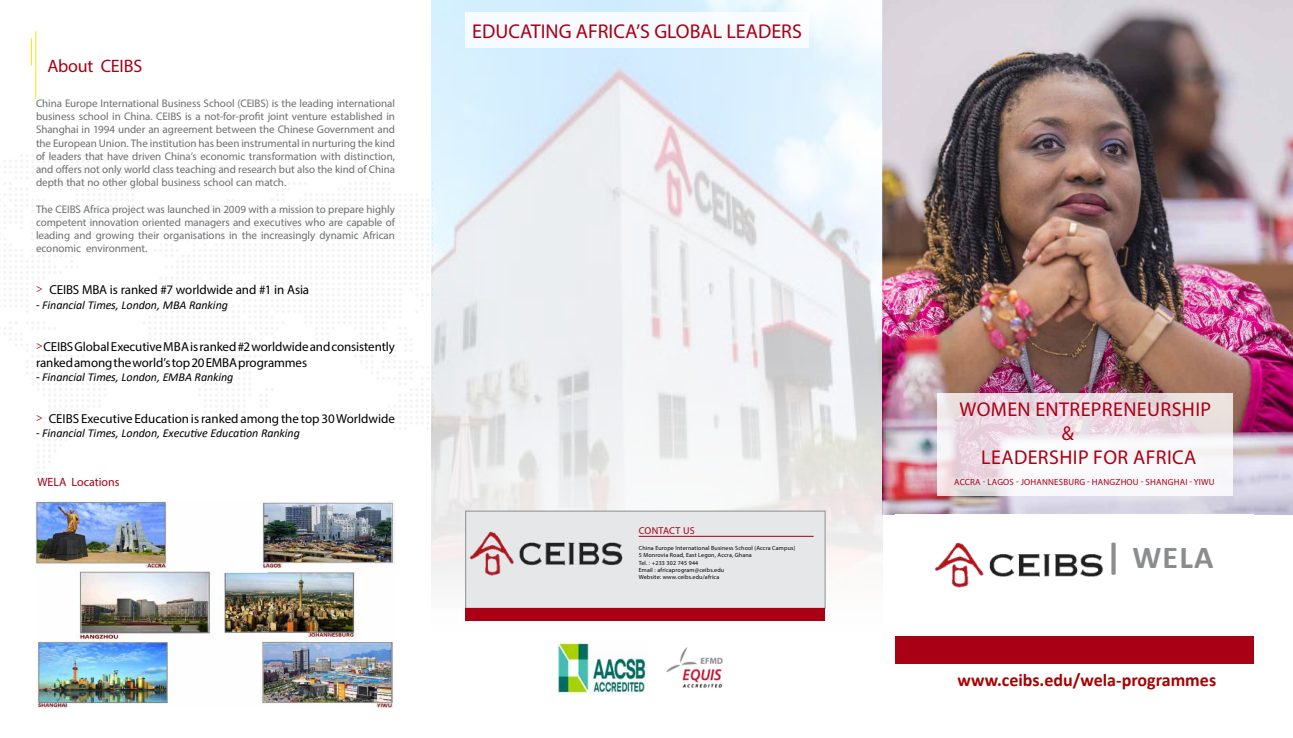
<style>
.page{position:relative;width:1293px;height:738px;background:#fff}
.page>*{position:absolute;margin:0;border:0;box-sizing:border-box;transform-origin:0 0}
.t1{font:700 32px "Calibri";color:#8a8c8e}
.t2{font:20px "Myriad Pro";letter-spacing:.02em;color:#a90015}
.t3{font:20px "Myriad Pro";color:#a90015}
.t4{font:700 18px "Calibri";color:#a90000}
.t5{font:18px "Myriad Pro";letter-spacing:-.01em;color:#a90015}
.t6{font:13px/15.6px "Myriad Pro";letter-spacing:-.005em;color:#000}
.t7{font:italic 12px "Calibri";letter-spacing:-.005em;color:#000}
.t8{font:12px "Myriad Pro";color:#a20015}
.t9{font:11px/13.2px "Myriad Pro";letter-spacing:-.005em;color:#6d6e71;text-align:justify}
.t10{font:10px "Myriad Pro";letter-spacing:.025em;color:#a20015}
.t11{font:8.9px "Myriad Pro";letter-spacing:.02em;color:#a90015}
.t12{font:6px/7.2px "Myriad Pro";letter-spacing:.025em;color:#000}
.s1{font-family:"Myriad Pro";font-style:normal}
.s2{font-size:36px}
</style>
<div class="page">
<img style="left:883px;top:1px;width:409px;height:513px">
<img style="left:432px;top:1px;width:451px;height:606px">
<div style="left:466px;top:510px;width:359px;height:97px;background:#e6e7e8"></div>
<hr style="left:639px;top:535px;width:174px;height:1px;background:#a20015">
<div style="left:465px;top:510px;width:360px;height:98px;border:1px solid #8b8f91"></div>
<div style="left:465px;top:608px;width:360px;height:12px;background:#a90015"></div>
<hr style="left:35px;top:31px;width:1px;height:68px;background:#ffe600">
<svg style="left:31px;top:38px;width:1px;height:28px"></svg>
<svg style="left:0;top:148px;width:433px;height:330px"></svg>
<img style="left:469px;top:531px;width:154px;height:45px">
<img style="left:666px;top:647px;width:57px;height:41px">
<img style="left:35px;top:500px;width:358px;height:207px">
<div style="left:465px;top:13px;width:343px;height:35px;background:#f6fbfe"></div>
<img style="left:558px;top:641px;width:89px;height:52px">
<div style="left:895px;top:635px;width:359px;height:28px;background:#a90015"></div>
<svg style="left:937px;top:393px;width:296px;height:102px"></svg>
<img style="left:935px;top:542px;width:168px;height:46px">
<h3 class="t5" style="left:47px;top:55px;width:96px">About CEIBS</h3>
<p class="t9" style="left:36px;top:96px;width:360px">China Europe International Business School (CEIBS) is the leading international business school in China. CEIBS is a not-for-profit joint venture established in Shanghai in 1994 under an agreement between the Chinese Government and the European Union. The institution has been instrumental in nurturing the kind of leaders that have driven China’s economic transformation with distinction, and offers not only world class teaching and research but also the kind of China depth that no other global business school can match.</p>
<p class="t9" style="left:36px;top:202px;width:360px">The CEIBS Africa project was launched in 2009 with a mission to prepare highly competent innovation oriented managers and executives who are capable of leading and growing their organisations in the increasingly dynamic African economic environment.</p>
<p class="t6" style="left:36px;top:282px;width:275px"><sup>&gt;</sup> CEIBS MBA is ranked #7 worldwide and #1 in Asia</p>
<p class="t7" style="left:36px;top:296px;width:193px"><span class="s1">-</span> Financial Times, London, MBA Ranking</p>
<p class="t6" style="left:36px;top:338px;width:360px"><sup>&gt;</sup> CEIBS Global Executive MBA is ranked #2worldwide and consistently ranked among the world’s top 20 EMBA programmes</p>
<p class="t7" style="left:36px;top:368px;width:199px"><span class="s1">-</span> Financial Times, London, EMBA Ranking</p>
<p class="t6" style="left:36px;top:410px;width:360px"><sup>&gt;</sup> CEIBS Executive Education is ranked among the top 30 Worldwide</p>
<p class="t7" style="left:36px;top:425px;width:265px"><span class="s1">-</span> Financial Times, London, Executive Education Ranking</p>
<p class="t8" style="left:37px;top:474px;width:84px">WELA Locations</p>
<h2 class="t3" style="left:472px;top:19px;width:331px">EDUCATING AFRICA’S GLOBAL LEADERS</h2>
<p class="t10" style="left:639px;top:524px;width:58px">CONTACT US</p>
<p class="t12" style="left:639px;top:544px;width:158px">China Europe International Business School (Accra Campus)<br>5 Monrovia Road, East Legon, Accra, Ghana<br>Tel. : +233 302 745 944<br>Email : africaprogram@ceibs.edu<br>Website: www.ceibs.edu/africa</p>
<h2 class="t2" style="left:959px;top:396px;width:253px">WOMEN ENTREPRENEURSHIP</h2>
<h2 class="t2" style="left:1061px;top:420px;width:14px">&amp;</h2>
<h2 class="t2" style="left:981px;top:444px;width:217px">LEADERSHIP FOR AFRICA</h2>
<p class="t11" style="left:954px;top:476px;width:262px">ACCRA - LAGOS - JOHANNESBURG - HANGZHOU - SHANGHAI - YIWU</p>
<h1 class="t1" style="left:1105px;top:534px;width:110px"><span class="s2">|</span> WELA</h1>
<h3 class="t4" style="left:957px;top:667px;width:260px">www.ceibs.edu/wela-programmes</h3>
</div>
